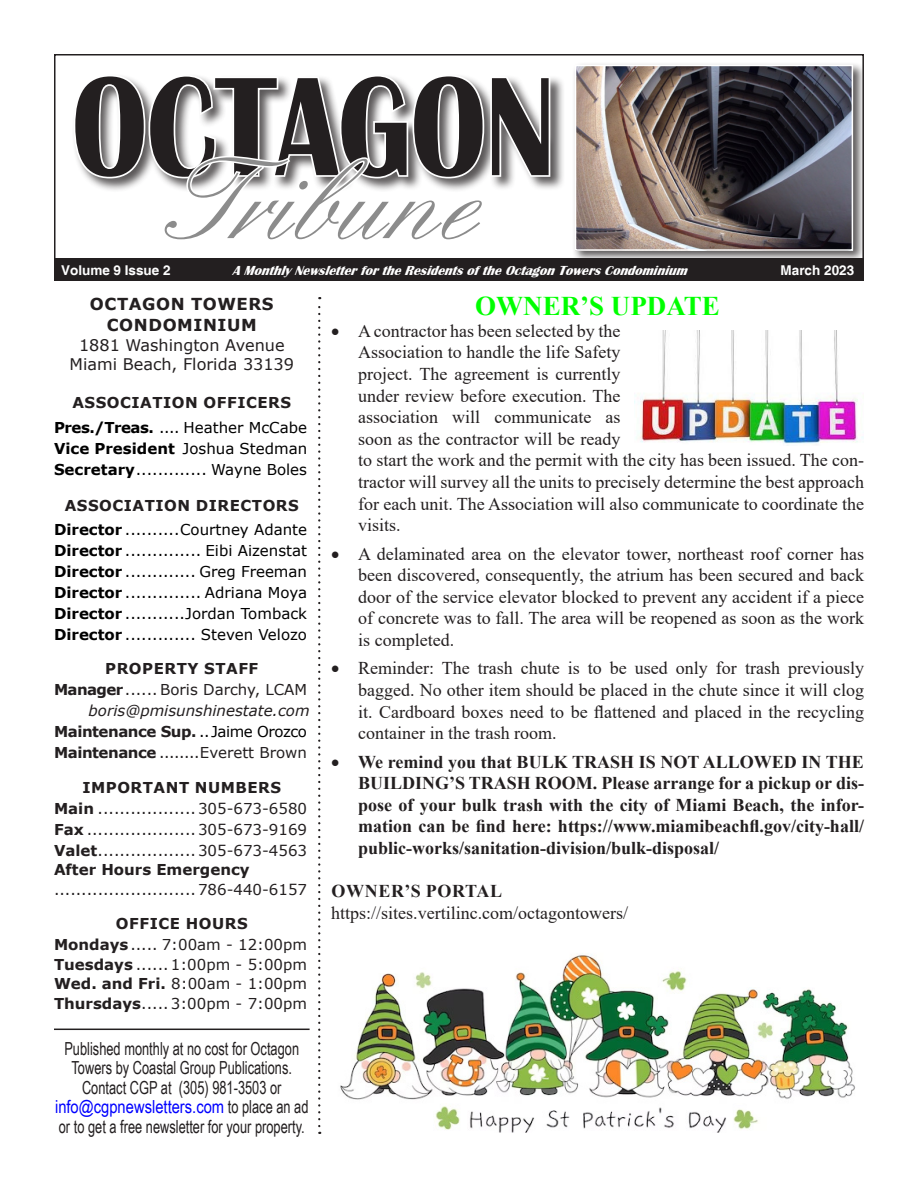
<style>
.page{position:relative;width:918px;height:1188px;background:#fff}
.page>*{position:absolute;margin:0;border:0;box-sizing:border-box;transform-origin:0 0}
.t1{font:700 145.5px "Britannic";color:#231f20;scale:.79 1}
.t2{font:120px "Englische Sch T";color:#8c8c8c}
.t3{font:700 27px "Times New Roman";color:#0f0}
.t4{font:18px/21.6px "Times New Roman";color:#231f20;text-align:justify}
.Default{font:700 18px/21.6px "Times New Roman";color:#231f20;text-align:justify}
.t5{font:18px/19.5px "Arial Narrow";color:#231f20;text-align:center;scale:.87 1}
.Default-2{font:700 18px "Times New Roman";letter-spacing:.035em;color:#231f20}
.t6{font:700 16.5px/21px "Verdana";letter-spacing:.035em;color:#231f20;text-align:center}
.t7{font:16.05px "Verdana";color:#231f20}
.t8{font:15px "Verdana";color:#231f20}
.t9{font:15px "Verdana";color:#000}
.t10{font:700 15px "Verdana";letter-spacing:.035em;color:#231f20}
.t11{font:700 15px "Verdana";letter-spacing:-.03em;color:#231f20}
.t12{font:700 15px "Verdana";color:#000}
.t13{font:italic 15px "Verdana";color:#231f20}
.t14{font:700 15px "Verdana";color:#231f20}
.t15{font:italic 700 13.5px "Britannic";color:#fff}
.t16{font:700 13.5px "Helvetica";color:#fff}
.s1{font-weight:700}
.s2{font-weight:400}
.s3{font-weight:400;color:#000}
.s4{color:#00f}
</style>
<div class="page">
<div style="left:54px;top:258px;width:810px;height:23px;background:#231f20"></div>
<div style="left:72px;top:74px;width:493px;height:119px;background:#231f20;opacity:.75"></div>
<svg style="left:72px;top:74px;width:480px;height:119px"></svg>
<div style="left:572px;top:62px;width:292px;height:201px;background:#231f20;opacity:.75"></div>
<img style="left:578px;top:68px;width:272px;height:180px">
<div style="left:575px;top:65px;width:278px;height:186px;border:2px solid #fff"></div>
<svg style="left:318px;top:297px;width:2px;height:829px"></svg>
<img style="left:634px;top:330px;width:230px;height:116px">
<hr style="left:54px;top:1029px;width:256px;height:1px;background:#231f20">
<img style="left:340px;top:953px;width:515px;height:179px">
<p class="t1" style="left:72px;top:45px;width:613px">OCTAGON</p>
<p class="t2" style="left:155px;top:137px;width:320px">Tribune</p>
<p class="t15" style="left:232px;top:262px;width:461px">AMonthlyNewsletterfortheResidentsoftheOctagonTowersCondominium</p>
<p class="t6" style="left:90px;top:293px;width:185px">OCTAGON TOWERS<br>CONDOMINIUM</p>
<p class="t7" style="left:79px;top:334px;width:207px">1881 Washington Avenue</p>
<p class="t7" style="left:70px;top:353px;width:226px">Miami Beach, Florida 33139</p>
<p class="t16" style="left:61px;top:262px;width:111px">Volume 9 Issue 2</p>
<p class="t16" style="left:781px;top:262px;width:75px">March 2023</p>
<p class="t3" style="left:475px;top:287px;width:246px">OWNER’S UPDATE</p>
<p class="t4" style="left:358px;top:319px;width:507px;text-align:left;text-indent:-27px">• A contractor has been selected by the<br>Association to handle the life Safety<br>project. The agreement is currently<br>under review before execution. The<br>association will communicate as<br>soon as the contractor will be ready<br>to start the work and the permit with the city has been issued. The con&shy;tractor will survey all the units to precisely determine the best approach for each unit. The Association will also communicate to coordinate the visits.</p>
<p class="t4" style="left:358px;top:542px;width:507px;text-indent:-27px">• A delaminated area on the elevator tower, northeast roof corner has been discovered, consequently, the atrium has been secured and back door of the service elevator blocked to prevent any accident if a piece of concrete was to fall. The area will be reopened as soon as the work is completed.</p>
<p class="t4" style="left:358px;top:657px;width:507px;text-indent:-27px">• Reminder: The trash chute is to be used only for trash previously bagged. No other item should be placed in the chute since it will clog it. Cardboard boxes need to be flattened and placed in the recycling container in the trash room.</p>
<p class="Default" style="left:358px;top:750px;width:507px;text-indent:-27px">• We remind you that BULK TRASH IS NOT ALLOWED IN THE BUILDING’S TRASH ROOM. Please arrange for a pickup or dis&shy;pose of your bulk trash with the city of Miami Beach, the infor&shy;mation can be find here: https://www.miamibeachfl.gov/city-hall/ public-works/sanitation-division/bulk-disposal/</p>
<p class="Default-2" style="left:332px;top:878px;width:172px">OWNER’S PORTAL</p>
<p class="t4" style="left:331px;top:901px;width:298px">https://sites.vertilinc.com/octagontowers/</p>
<p class="t10" style="left:72px;top:392px;width:220px">ASSOCIATION OFFICERS</p>
<p class="t9" style="left:54px;top:417px;width:255px"><span class="s1">Pres./Treas.</span> .... Heather McCabe</p>
<p class="t12" style="left:54px;top:438px;width:255px">Vice President <span class="s2">Joshua Stedman</span></p>
<p class="t9" style="left:54px;top:459px;width:255px"><span class="s1">Secretary</span>............. Wayne Boles</p>
<p class="t10" style="left:65px;top:495px;width:236px">ASSOCIATION DIRECTORS</p>
<p class="t9" style="left:54px;top:519px;width:255px"><span class="s1">Director</span> ..........Courtney Adante</p>
<p class="t9" style="left:54px;top:540px;width:255px"><span class="s1">Director</span> .............. Eibi Aizenstat</p>
<p class="t9" style="left:54px;top:561px;width:255px"><span class="s1">Director</span> ............. Greg Freeman</p>
<p class="t9" style="left:54px;top:582px;width:255px"><span class="s1">Director</span> .............. Adriana Moya</p>
<p class="t9" style="left:54px;top:603px;width:255px"><span class="s1">Director</span> ...........Jordan Tomback</p>
<p class="t9" style="left:54px;top:624px;width:255px"><span class="s1">Director</span> ............. Steven Velozo</p>
<p class="t10" style="left:105px;top:658px;width:155px">PROPERTY STAFF</p>
<p class="t8" style="left:54px;top:680px;width:255px"><span class="s1">Manager</span>...... Boris Darchy, LCAM</p>
<p class="t13" style="left:89px;top:701px;width:223px">boris@pmisunshinestate.com</p>
<p class="t11" style="left:54px;top:721px;width:255px">Maintenance Sup. <span class="s3">..Jaime Orozco</span></p>
<p class="t8" style="left:54px;top:743px;width:255px"><span class="s1">Maintenance</span> ........Everett Brown</p>
<p class="t10" style="left:82px;top:777px;width:200px">IMPORTANT NUMBERS</p>
<p class="t8" style="left:54px;top:798px;width:255px"><span class="s1">Main</span> ..................305-673-6580</p>
<p class="t8" style="left:54px;top:819px;width:255px"><span class="s1">Fax</span> ....................305-673-9169</p>
<p class="t8" style="left:54px;top:840px;width:255px"><span class="s1">Valet</span>..................305-673-4563</p>
<p class="t14" style="left:54px;top:859px;width:197px">After Hours Emergency</p>
<p class="t8" style="left:54px;top:879px;width:255px">..........................786-440-6157</p>
<p class="t10" style="left:116px;top:913px;width:133px">OFFICE HOURS</p>
<p class="t8" style="left:54px;top:935px;width:255px"><span class="s1">Mondays</span>..... 7:00am - 12:00pm</p>
<p class="t8" style="left:54px;top:954px;width:255px"><span class="s1">Tuesdays</span> ...... 1:00pm - 5:00pm</p>
<p class="t8" style="left:54px;top:974px;width:255px"><span class="s1">Wed. and Fri.</span> 8:00am - 1:00pm</p>
<p class="t8" style="left:54px;top:993px;width:255px"><span class="s1">Thursdays</span>..... 3:00pm - 7:00pm</p>
<p class="t5" style="left:55px;top:1038px;width:293px">Published monthly at no cost for Octagon Towers by Coastal Group Publications.<br>Contact CGP at (305) 981-3503 or <span class="s4">info@cgpnewsletters.com</span> to place an ad or to get a free newsletter for your property.</p>
</div>
